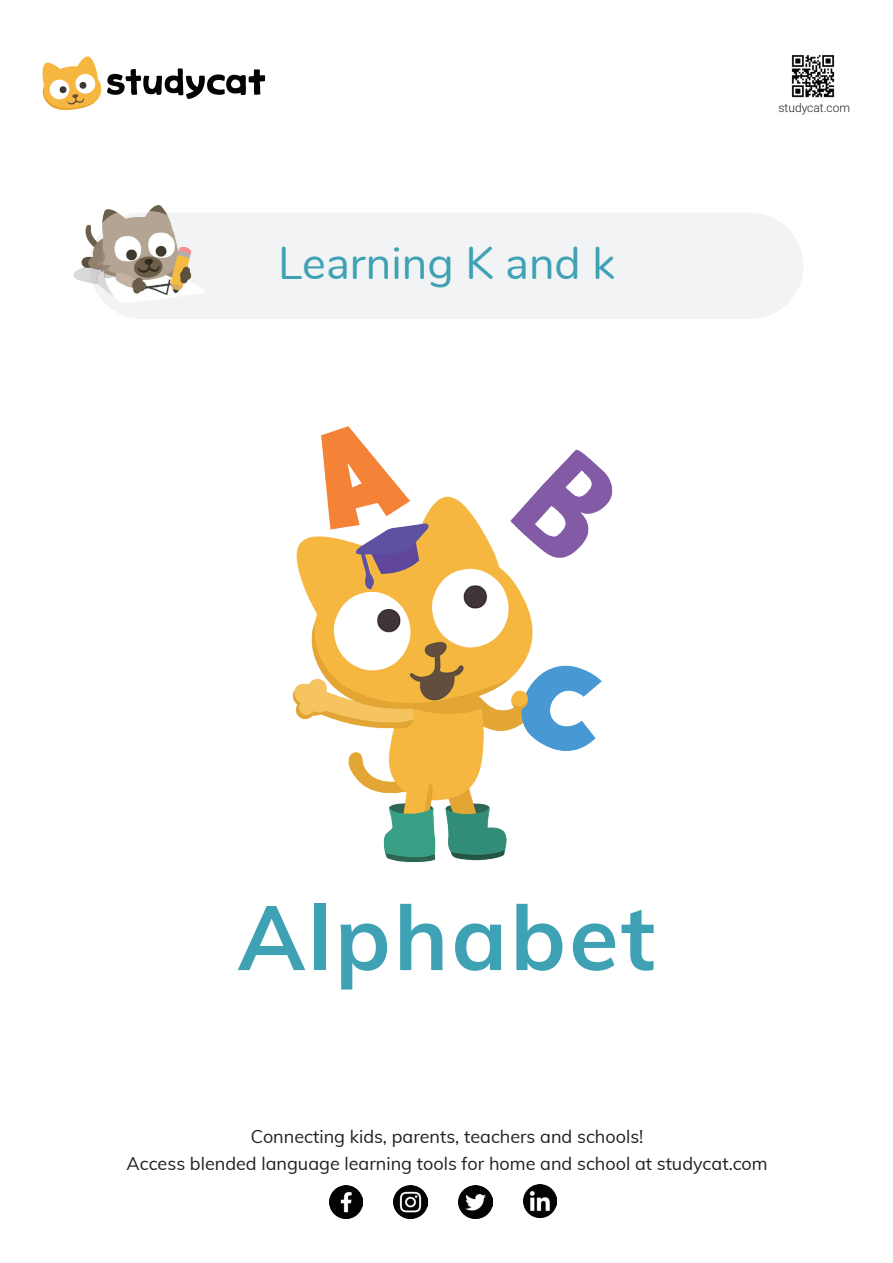
<style>
.page{position:relative;width:893px;height:1263px;background:#fff}
.page>*{position:absolute;margin:0;border:0;box-sizing:border-box;transform-origin:0 0}
.t1{font:700 90px "Muli";letter-spacing:.035em;color:#3ea1b4}
.t2{font:45px "Nunito";color:#3ea1b4}
.t3{font:18px/26.5px "Muli";color:#231f20;text-align:center}
.t4{font:300 12px "Roboto";color:#231f20}
</style>
<div class="page">
<div style="left:90px;top:213px;width:713px;height:106px;background:#f2f3f4;border-radius:53px"></div>
<img style="left:292px;top:426px;width:321px;height:436px">
<img style="left:73px;top:205px;width:132px;height:98px">
<img style="left:394px;top:1185px;width:33px;height:34px">
<img style="left:329px;top:1185px;width:34px;height:34px">
<img style="left:523px;top:1184px;width:34px;height:34px">
<img style="left:458px;top:1185px;width:34px;height:34px">
<img style="left:791px;top:55px;width:44px;height:43px">
<svg style="left:42px;top:56px;width:223px;height:54px"></svg>
<h2 class="t2" style="left:278px;top:230px;width:338px">Learning K and k</h2>
<p class="t4" style="left:778px;top:100px;width:73px">studycat.com</p>
<h1 class="t1" style="left:238px;top:872px;width:419px">Alphabet</h1>
<p class="t3" style="left:127px;top:1122px;width:643px">Connecting kids, parents, teachers and schools!<br>Access blended language learning tools for home and school at studycat.com</p>
</div>
